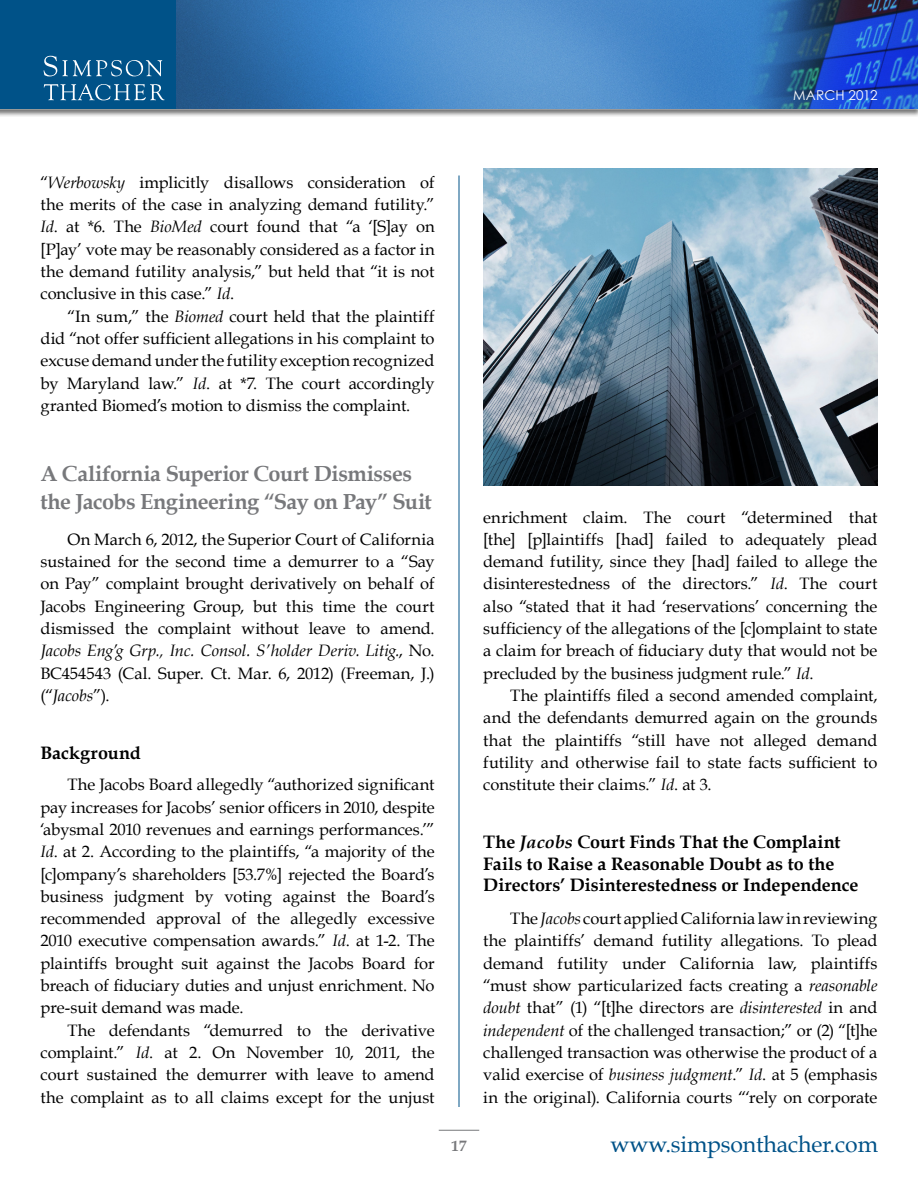
<style>
.page{position:relative;width:918px;height:1188px;background:#fff}
.page>*{position:absolute;margin:0;border:0;box-sizing:border-box;transform-origin:0 0}
.t1{font:22.95px "Book Antiqua";letter-spacing:-.005em;color:#005288}
.t2{font:700 21.75px/27.8px "Book Antiqua";letter-spacing:-.02em;color:#77787b}
.t3{font:700 18px/21.8px "Book Antiqua";color:#000}
.t4{font:16.5px/22.4px "Book Antiqua";color:#000;text-align:justify}
.t5{font:700 15px "Book Antiqua";color:#77787b}
.t6{font:13.5px "Century Gothic";letter-spacing:-.005em;color:#fff}
.s1{font-style:italic}
</style>
<div class="page">
<img style="left:0;top:108px;width:918px;height:8px">
<img style="left:177px;top:0;width:741px;height:109px">
<div style="left:0;top:0;width:176px;height:109px;background:#005288"></div>
<svg style="left:44px;top:56px;width:118px;height:20px"></svg>
<svg style="left:44px;top:84px;width:121px;height:16px"></svg>
<hr style="left:459px;top:176px;width:1px;height:931px;background:#005288">
<hr style="left:439px;top:1130px;width:40px;height:1px;background:#77787b">
<img style="left:483px;top:169px;width:395px;height:317px">
<p class="t6" style="left:793px;top:87px;width:24px">MARC</p>
<p class="t6" style="left:835px;top:87px;width:44px">H 2012</p>
<p class="t4" style="left:40px;top:171px;width:396px">“<span class="s1">Werbowsky</span> implicitly disallows consideration of the merits of the case in analyzing demand futility.” <span class="s1">Id</span>. at *6. The <span class="s1">BioMed</span> court found that “a ‘[S]ay on [P]ay’ vote may be reasonably considered as a factor in the demand futility analysis,” but held that “it is not conclusive in this case.” <span class="s1">Id</span>.</p>
<p class="t4" style="left:40px;top:305px;width:396px;text-indent:27px">“In sum,” the <span class="s1">Biomed</span> court held that the plaintiff did “not offer sufficient allegations in his complaint to excuse demand under the futility exception recognized by Maryland law.” <span class="s1">Id</span>. at *7. The court accordingly granted Biomed’s motion to dismiss the complaint.</p>
<h2 class="t2" style="left:40px;top:460px;width:393px">A California Superior Court Dismisses the Jacobs Engineering “Say on Pay” Suit</h2>
<p class="t4" style="left:41px;top:528px;width:396px;text-indent:27px">On March 6, 2012, the Superior Court of California sustained for the second time a demurrer to a “Say on Pay” complaint brought derivatively on behalf of Jacobs Engineering Group, but this time the court dismissed the complaint without leave to amend.<br><span class="s1">Jacobs Eng’g Grp., Inc. Consol. S’holder Deriv. Litig.</span>, No.<br>BC454543 (Cal. Super. Ct. Mar. 6, 2012) (Freeman, J.) (“<span class="s1">Jacobs</span>”).</p>
<p class="t3" style="left:40px;top:742px;width:102px">Background</p>
<p class="t4" style="left:41px;top:774px;width:396px;text-indent:27px">The Jacobs Board allegedly “authorized significant pay increases for Jacobs’ senior officers in 2010, despite ‘abysmal 2010 revenues and earnings performances.’” <span class="s1">Id</span>. at 2. According to the plaintiffs, “a majority of the [c]ompany’s shareholders [53.7%] rejected the Board’s business judgment by voting against the Board’s recommended approval of the allegedly excessive 2010 executive compensation awards.” <span class="s1">Id</span>. at 1-2. The plaintiffs brought suit against the Jacobs Board for breach of fiduciary duties and unjust enrichment. No pre-suit demand was made.</p>
<p class="t4" style="left:41px;top:1019px;width:396px;text-indent:27px">The defendants “demurred to the derivative complaint.” <span class="s1">Id</span>. at 2. On November 10, 2011, the court sustained the demurrer with leave to amend the complaint as to all claims except for the unjust</p>
<p class="t4" style="left:483px;top:506px;width:396px">enrichment claim. The court “determined that [the] [p]laintiffs [had] failed to adequately plead demand futility, since they [had] failed to allege the disinterestedness of the directors.” <span class="s1">Id</span>. The court also “stated that it had ‘reservations’ concerning the sufficiency of the allegations of the [c]omplaint to state a claim for breach of fiduciary duty that would not be precluded by the business judgment rule.” <span class="s1">Id</span>.</p>
<p class="t4" style="left:483px;top:684px;width:396px;text-indent:27px">The plaintiffs filed a second amended complaint, and the defendants demurred again on the grounds that the plaintiffs “still have not alleged demand futility and otherwise fail to state facts sufficient to constitute their claims.” <span class="s1">Id</span>. at 3.</p>
<p class="t5" style="left:452px;top:1137px;width:16px">17</p>
<p class="t3" style="left:483px;top:831px;width:377px">The <span class="s1">Jacobs</span> Court Finds That the Complaint<br>Fails to Raise a Reasonable Doubt as to the<br>Directors’ Disinterestedness or Independence</p>
<p class="t4" style="left:483px;top:907px;width:396px;text-indent:27px">The <span class="s1">Jacobs</span> court applied California law in reviewing the plaintiffs’ demand futility allegations. To plead demand futility under California law, plaintiffs “must show particularized facts creating a <span class="s1">reasonable doubt</span> that” (1) “[t]he directors are <span class="s1">disinterested</span> in and <span class="s1">independent</span> of the challenged transaction;” or (2) “[t]he challenged transaction was otherwise the product of a valid exercise of <span class="s1">business judgment</span>.” <span class="s1">Id</span>. at 5 (emphasis in the original). California courts “‘rely on corporate</p>
<h1 class="t1" style="left:610px;top:1130px;width:269px">www.simpsonthacher.com</h1>
</div>
